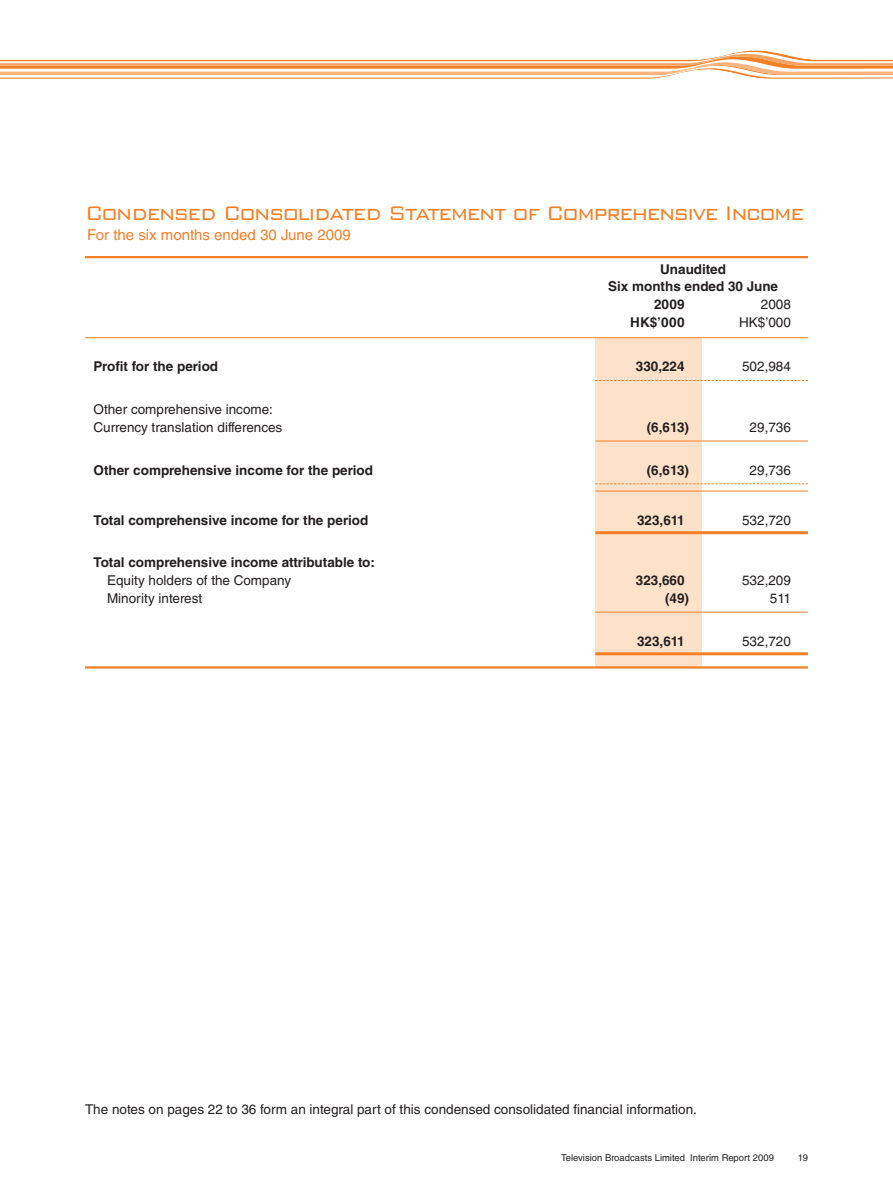
<style>
.page{position:relative;width:893px;height:1204px;background:#fff}
.page>*{position:absolute;margin:0;border:0;box-sizing:border-box;transform-origin:0 0}
.t1{font:300 26.25px "Bank Gothic BT";letter-spacing:-.06em;color:#f48026;scale:.9 1}
.t2{font:15px "Helvetica LT Std";color:#f48026}
.t3{font:13.5px/17.7px "Helvetica LT Std";color:#231f20}
.t4{font:700 13.5px "Helvetica LT Std";color:#231f20}
.t5{font:9.45px "Helvetica LT Std";color:#231f20}
</style>
<div class="page">
<svg style="left:0;top:50px;width:893px;height:29px"></svg>
<hr style="left:85px;top:256px;width:723px;height:2px;background:#f48026">
<div style="left:595px;top:338px;width:107px;height:328px;background:#fee1c9"></div>
<hr style="left:85px;top:337px;width:723px;height:1px;background:#f48026">
<svg style="left:595px;top:380px;width:213px;height:1px"></svg>
<hr style="left:595px;top:440px;width:213px;height:1px;background:#f48026">
<svg style="left:595px;top:483px;width:213px;height:1px"></svg>
<hr style="left:595px;top:490px;width:213px;height:1px;background:#f48026">
<hr style="left:595px;top:531px;width:213px;height:3px;background:#f48026">
<hr style="left:595px;top:611px;width:213px;height:1px;background:#f48026">
<hr style="left:595px;top:652px;width:213px;height:3px;background:#f48026">
<hr style="left:85px;top:666px;width:723px;height:2px;background:#f48026">
<h1 class="t1" style="left:85px;top:199px;width:800px">Condensed Consolidated Statement of Comprehensive Income</h1>
<p class="t2" style="left:87px;top:229px;width:265px">For the six months ended 30 June 2009</p>
<p class="t4" style="left:660px;top:264px;width:67px">Unaudited</p>
<p class="t4" style="left:608px;top:281px;width:172px">Six months ended 30 June</p>
<p class="t4" style="left:654px;top:299px;width:32px">2009</p>
<p class="t3" style="left:761px;top:297px;width:32px">2008</p>
<p class="t4" style="left:630px;top:317px;width:56px">HK$’000</p>
<p class="t3" style="left:739px;top:315px;width:53px">HK$’000</p>
<p class="t4" style="left:94px;top:361px;width:126px">Profit for the period</p>
<p class="t4" style="left:636px;top:361px;width:50px">330,224</p>
<p class="t3" style="left:742px;top:359px;width:50px">502,984</p>
<p class="t3" style="left:94px;top:402px;width:190px">Other comprehensive income:<br>Currency translation differences</p>
<p class="t4" style="left:647px;top:422px;width:44px">(6,613)</p>
<p class="t3" style="left:750px;top:420px;width:43px">29,736</p>
<p class="t4" style="left:94px;top:464px;width:281px">Other comprehensive income for the period</p>
<p class="t4" style="left:647px;top:464px;width:44px">(6,613)</p>
<p class="t3" style="left:750px;top:462px;width:43px">29,736</p>
<p class="t4" style="left:94px;top:514px;width:276px">Total comprehensive income for the period</p>
<p class="t4" style="left:637px;top:514px;width:49px">323,611</p>
<p class="t3" style="left:742px;top:512px;width:50px">532,720</p>
<p class="t4" style="left:94px;top:557px;width:283px">Total comprehensive income attributable to:</p>
<p class="t3" style="left:107px;top:573px;width:186px">Equity holders of the Company</p>
<p class="t4" style="left:636px;top:575px;width:50px">323,660</p>
<p class="t3" style="left:742px;top:573px;width:50px">532,209</p>
<p class="t3" style="left:107px;top:591px;width:97px">Minority interest</p>
<p class="t4" style="left:665px;top:593px;width:26px">(49)</p>
<p class="t3" style="left:770px;top:591px;width:22px">511</p>
<p class="t4" style="left:637px;top:635px;width:49px">323,611</p>
<p class="t3" style="left:742px;top:633px;width:50px">532,720</p>
<p class="t3" style="left:85px;top:1101px;width:613px">The notes on pages 22 to 36 form an integral part of this condensed consolidated financial information.</p>
<p class="t5" style="left:561px;top:1154px;width:214px">Television Broadcasts Limited Interim Report 2009</p>
<p class="t5" style="left:798px;top:1154px;width:12px">19</p>
</div>
